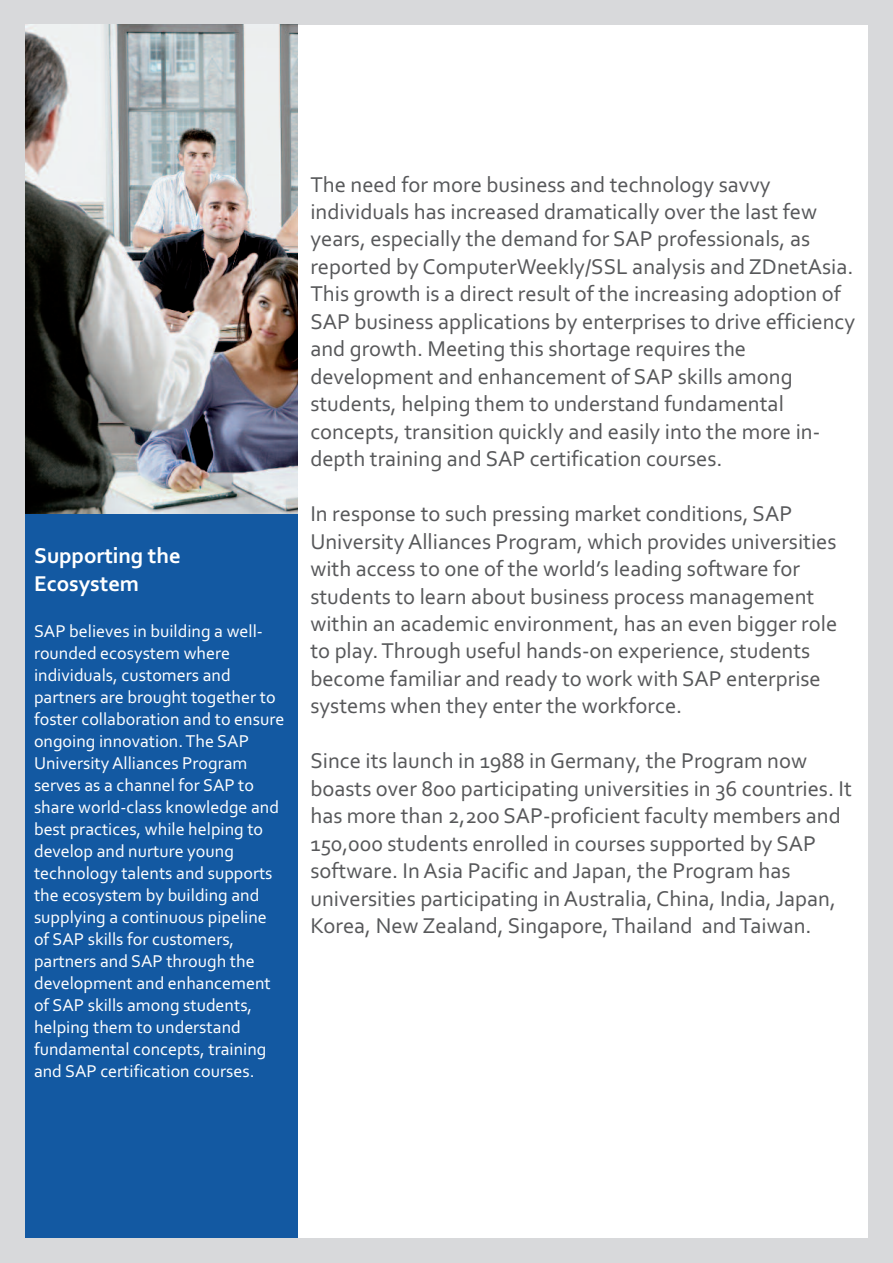
<style>
.page{position:relative;width:893px;height:1263px;background:#d8d9db}
.page>*{position:absolute;margin:0;border:0;box-sizing:border-box;transform-origin:0 0}
.t1{font:22.5px/27.5px "Corbel";color:#57585a}
.t2{font:700 22.5px/27.5px "Corbel";color:#fff}
.t3{font:18px/21.9px "Corbel";color:#fff}
</style>
<div class="page">
<div style="left:26px;top:25px;width:841px;height:1212px;background:#fff"></div>
<div style="left:26px;top:498px;width:272px;height:739px;background:#1359a2"></div>
<img style="left:26px;top:25px;width:272px;height:489px">
<p class="t2" style="left:34px;top:544px;width:148px">Supporting the<br>Ecosystem</p>
<p class="t3" style="left:34px;top:622px;width:252px">SAP believes in building a well&shy;rounded ecosystem where individuals, customers and partners are brought together to foster collaboration and to ensure ongoing innovation. The SAP<br>University Alliances Program serves as a channel for SAP to share world-class knowledge and best practices, while helping to develop and nurture young technology talents and supports the ecosystem by building and supplying a continuous pipeline of SAP skills for customers, partners and SAP through the development and enhancement of SAP skills among students, helping them to understand fundamental concepts, training and SAP certification courses.</p>
<p class="t1" style="left:310px;top:172px;width:546px">The need for more business and technology savvy individuals has increased dramatically over the last few years, especially the demand for SAP professionals, as reported by ComputerWeekly/SSL analysis and ZDnetAsia.<br>This growth is a direct result of the increasing adoption of SAP business applications by enterprises to drive efficiency and growth. Meeting this shortage requires the development and enhancement of SAP skills among students, helping them to understand fundamental concepts, transition quickly and easily into the more in&shy;depth training and SAP certification courses.</p>
<p class="t1" style="left:310px;top:502px;width:528px">In response to such pressing market conditions, SAP University Alliances Program, which provides universities with access to one of the world’s leading software for students to learn about business process management within an academic environment, has an even bigger role to play. Through useful hands-on experience, students become familiar and ready to work with SAP enterprise systems when they enter the workforce.</p>
<p class="t1" style="left:310px;top:749px;width:543px">Since its launch in 1988 in Germany, the Program now boasts over 800 participating universities in 36 countries. It has more than 2,200 SAP-proficient faculty members and 150,000 students enrolled in courses supported by SAP software. In Asia Pacific and Japan, the Program has universities participating in Australia, China, India, Japan, Korea, New Zealand, Singapore, Thailand and Taiwan.</p>
</div>
